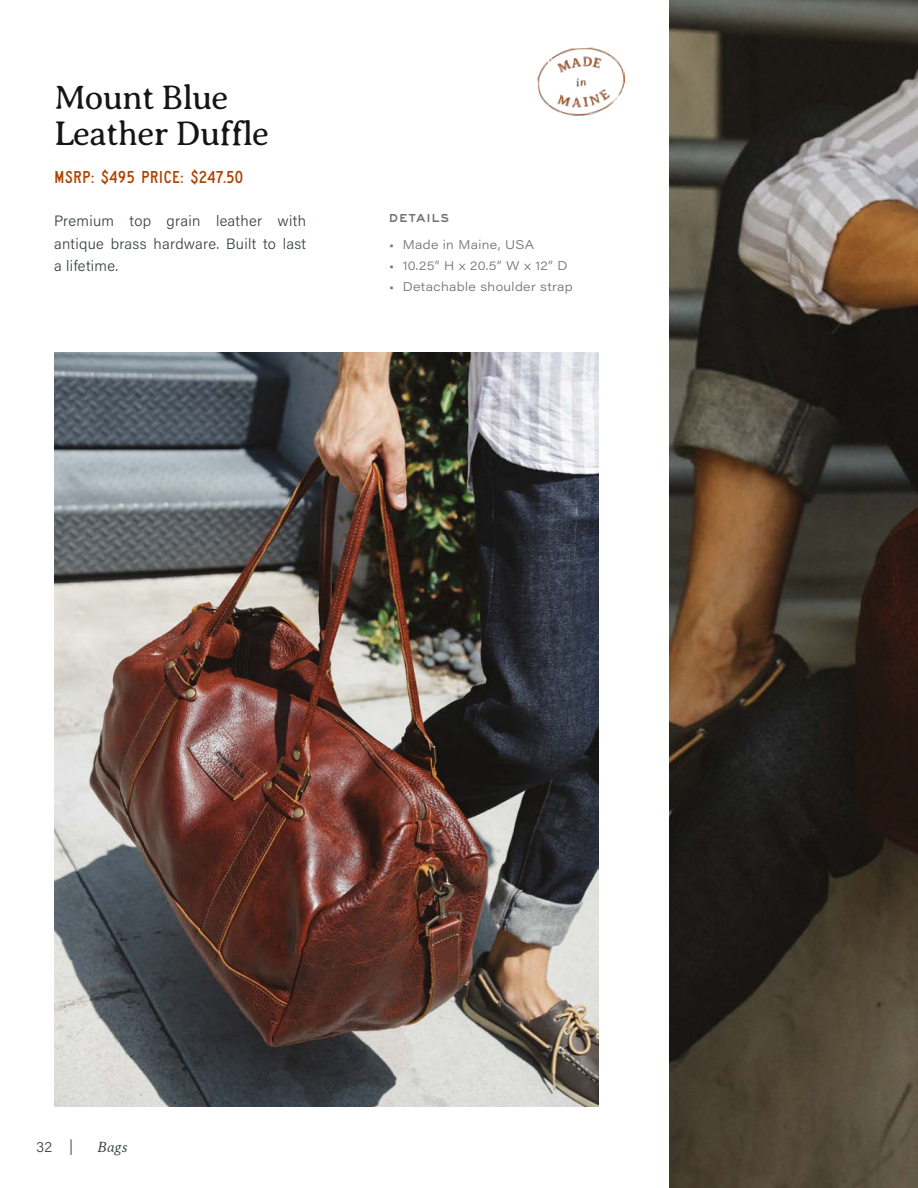
<style>
.page{position:relative;width:918px;height:1188px;background:#fff}
.page>*{position:absolute;margin:0;border:0;box-sizing:border-box;transform-origin:0 0}
.Heading_2{font:300 34.5px/36px "Averia Serif Libre";letter-spacing:-.025em;color:#151515}
.Price{font:18px "Saa Series CD";letter-spacing:.01em;color:#ac4503}
.Paragraph_Large{font:300 15px/22.5px "Acumin Pro";letter-spacing:.02em;color:#384441;text-align:justify}
.Paragraph_Large-2{font:italic 300 15px "Averia Serif Libre";color:#384441}
.t1{font:300 12.3px "Acumin Pro Wide";letter-spacing:.03em;color:#727272}
.H4_-_Details{font:12px "Saa Series FD";letter-spacing:.1em;color:#727272}
</style>
<div class="page">
<img style="left:670px;top:0;width:248px;height:1188px">
<img style="left:54px;top:353px;width:544px;height:754px">
<img style="left:537px;top:47px;width:89px;height:69px">
<p class="Heading_2" style="left:54px;top:80px;width:217px">Mount Blue<br>Leather Duffle</p>
<p class="Price" style="left:54px;top:168px;width:191px">MSRP: $495 PRICE: $247.50</p>
<p class="Paragraph_Large" style="left:54px;top:209px;width:254px">Premium top grain leather with antique brass hardware. Built to last a lifetime.</p>
<p class="H4_-_Details" style="left:389px;top:212px;width:61px">DETAILS</p>
<p class="t1" style="left:389px;top:236px;width:146px">• Made in Maine, USA</p>
<p class="t1" style="left:389px;top:257px;width:180px">• 10.25” H x 20.5” W x 12” D</p>
<p class="t1" style="left:389px;top:278px;width:185px">• Detachable shoulder strap</p>
<p class="Paragraph_Large" style="left:36px;top:1135px;width:39px">32 |</p>
<p class="Paragraph_Large-2" style="left:98px;top:1138px;width:32px">Bags</p>
</div>
